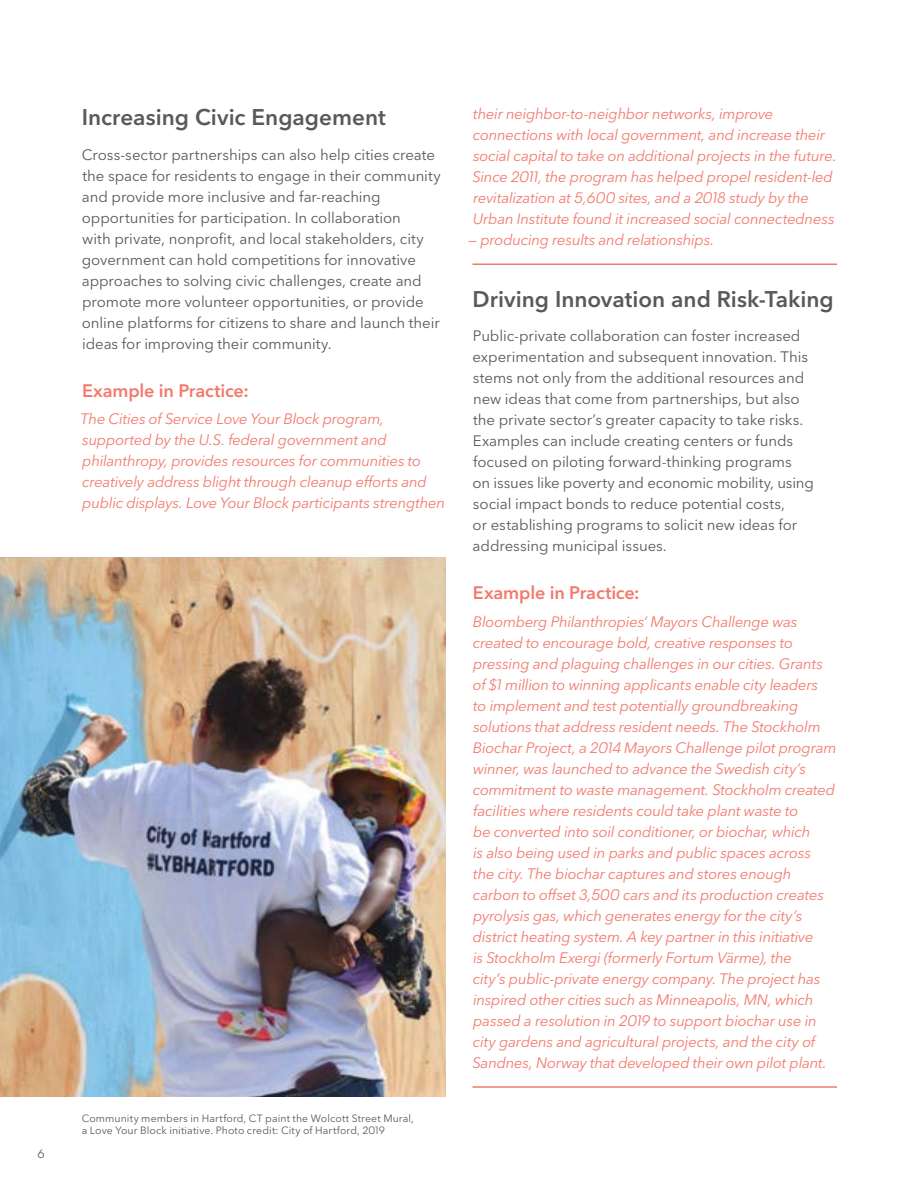
<style>
.page{position:relative;width:918px;height:1188px;background:#fff}
.page>*{position:absolute;margin:0;border:0;box-sizing:border-box;transform-origin:0 0}
.t1{font:600 22.5px "Avenir Next P For BBG";color:#58595b}
.t2{font:600 18px "Avenir Next P For BBG";letter-spacing:-.01em;color:#f3796d}
.t3{font:italic 15px/21px "Avenir Next P For BBG";letter-spacing:-.02em;color:#f3796d}
.t4{font:15px/21px "Avenir Next P For BBG";letter-spacing:-.005em;color:#58595b}
.t5{font:12px "Avenir Next P For BBG";color:#58595b}
.t6{font:10.5px/12px "Avenir Next P For BBG";letter-spacing:.01em;color:#58595b}
</style>
<div class="page">
<hr style="left:472px;top:263px;width:365px;height:2px;background:#f3796d">
<hr style="left:472px;top:1086px;width:365px;height:2px;background:#f3796d">
<img style="left:0;top:557px;width:446px;height:540px">
<p class="t5" style="left:37px;top:1147px;width:9px">6</p>
<h1 class="t1" style="left:82px;top:103px;width:306px">Increasing Civic Engagement</h1>
<p class="t4" style="left:82px;top:144px;width:360px">Cross-sector partnerships can also help cities create the space for residents to engage in their community and provide more inclusive and far-reaching opportunities for participation. In collaboration<br>with private, nonprofit, and local stakeholders, city government can hold competitions for innovative approaches to solving civic challenges, create and promote more volunteer opportunities, or provide online platforms for citizens to share and launch their ideas for improving their community.</p>
<p class="t2" style="left:82px;top:379px;width:168px">Example in Practice:</p>
<p class="t3" style="left:80px;top:409px;width:366px">The Cities of Service Love Your Block program, supported by the U.S. federal government and philanthropy, provides resources for communities to creatively address blight through cleanup efforts and public displays. Love Your Block participants strengthen</p>
<p class="t6" style="left:82px;top:1112px;width:334px">Community members in Hartford, CT paint the Wolcott Street Mural, a Love Your Block initiative. Photo credit: City of Hartford, 2019</p>
<p class="t3" style="left:472px;top:104px;width:366px">their neighbor-to-neighbor networks, improve connections with local government, and increase their social capital to take on additional projects in the future.<br>Since 2011, the program has helped propel resident-led revitalization at 5,600 sites, and a 2018 study by the Urban Institute found it increased social connectedness</p>
<p class="t3" style="left:468px;top:230px;width:248px">— producing results and relationships.</p>
<h1 class="t1" style="left:473px;top:285px;width:363px">Driving Innovation and Risk-Taking</h1>
<p class="t4" style="left:473px;top:326px;width:343px">Public-private collaboration can foster increased experimentation and subsequent innovation. This stems not only from the additional resources and new ideas that come from partnerships, but also the private sector’s greater capacity to take risks.<br>Examples can include creating centers or funds focused on piloting forward-thinking programs<br>on issues like poverty and economic mobility, using social impact bonds to reduce potential costs,<br>or establishing programs to solicit new ideas for addressing municipal issues.</p>
<p class="t2" style="left:473px;top:582px;width:168px">Example in Practice:</p>
<p class="t3" style="left:472px;top:611px;width:366px">Bloomberg Philanthropies’ Mayors Challenge was created to encourage bold, creative responses to pressing and plaguing challenges in our cities. Grants of $1 million to winning applicants enable city leaders<br>to implement and test potentially groundbreaking solutions that address resident needs. The Stockholm Biochar Project, a 2014 Mayors Challenge pilot program winner, was launched to advance the Swedish city’s commitment to waste management. Stockholm created facilities where residents could take plant waste to<br>be converted into soil conditioner, or biochar, which<br>is also being used in parks and public spaces across<br>the city. The biochar captures and stores enough carbon to offset 3,500 cars and its production creates pyrolysis gas, which generates energy for the city’s district heating system. A key partner in this initiative<br>is Stockholm Exergi (formerly Fortum Värme), the<br>city’s public-private energy company. The project has inspired other cities such as Minneapolis, MN, which passed a resolution in 2019 to support biochar use in city gardens and agricultural projects, and the city of Sandnes, Norway that developed their own pilot plant.</p>
</div>
